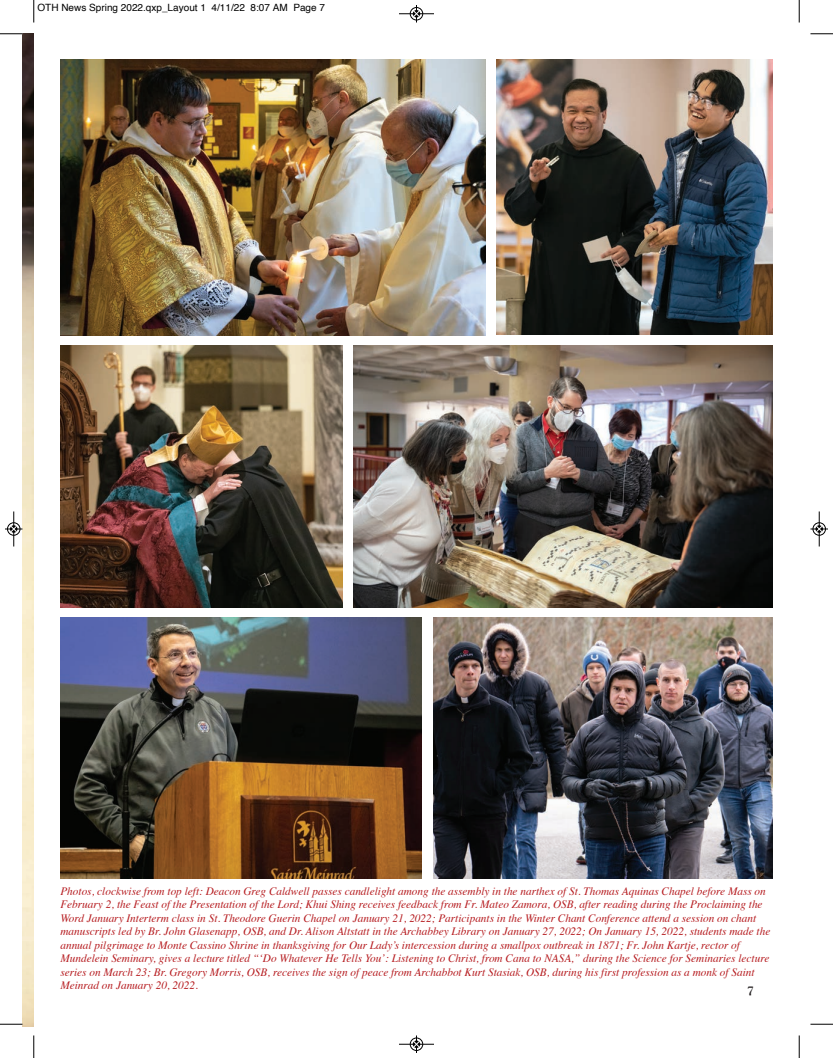
<style>
.page{position:relative;width:833px;height:1058px;background:#fff}
.page>*{position:absolute;margin:0;border:0;box-sizing:border-box;transform-origin:0 0}
.t1{font:700 12.5px "Goudy";color:#231f20}
.t2{font:italic 11.25px/13.5px "Times";color:#b61c20}
.t3{font:10px "Helvetica";color:#000}
</style>
<div class="page">
<img style="left:22px;top:34px;width:12px;height:992px">
<img style="left:60px;top:60px;width:425px;height:275px">
<img style="left:60px;top:346px;width:283px;height:261px">
<img style="left:354px;top:346px;width:418px;height:261px">
<img style="left:496px;top:60px;width:276px;height:275px">
<img style="left:433px;top:617px;width:339px;height:261px">
<img style="left:60px;top:617px;width:362px;height:261px">
<svg style="left:33px;top:0;width:2px;height:22px"></svg>
<svg style="left:0;top:33px;width:22px;height:2px"></svg>
<svg style="left:798px;top:0;width:2px;height:22px"></svg>
<svg style="left:810px;top:33px;width:22px;height:2px"></svg>
<svg style="left:33px;top:1035px;width:2px;height:23px"></svg>
<svg style="left:0;top:1023px;width:22px;height:2px"></svg>
<svg style="left:798px;top:1035px;width:2px;height:23px"></svg>
<svg style="left:810px;top:1023px;width:22px;height:2px"></svg>
<hr style="left:399px;top:14px;width:35px;height:1px;background:#000">
<div style="left:410px;top:7px;width:13px;height:13px;border:1px solid #000;border-radius:50%"></div>
<svg style="left:413px;top:5px;width:6px;height:18px"></svg>
<hr style="left:399px;top:1044px;width:35px;height:1px;background:#000">
<div style="left:410px;top:1037px;width:13px;height:13px;border:1px solid #000;border-radius:50%"></div>
<svg style="left:413px;top:1035px;width:6px;height:17px"></svg>
<hr style="left:14px;top:511px;width:1px;height:35px;background:#000">
<div style="left:7px;top:522px;width:13px;height:13px;border:1px solid #000;border-radius:50%"></div>
<svg style="left:5px;top:526px;width:17px;height:6px"></svg>
<hr style="left:819px;top:511px;width:1px;height:35px;background:#000">
<div style="left:812px;top:522px;width:13px;height:13px;border:1px solid #000;border-radius:50%"></div>
<svg style="left:810px;top:526px;width:18px;height:6px"></svg>
<p class="t3" style="left:38px;top:4px;width:289px">OTH News Spring 2022.qxp_Layout 1 4/11/22 8:07 AM Page 7</p>
<p class="t2" style="left:60px;top:885px;width:711px">Photos, clockwise from top left: Deacon Greg Caldwell passes candlelight among the assembly in the narthex of St. Thomas Aquinas Chapel before Mass on February 2, the Feast of the Presentation of the Lord; Khui Shing receives feedback from Fr. Mateo Zamora, OSB, after reading during the Proclaiming the Word January Interterm class in St. Theodore Guerin Chapel on January 21, 2022; Participants in the Winter Chant Conference attend a session on chant manuscripts led by Br. John Glasenapp, OSB, and Dr. Alison Altstatt in the Archabbey Library on January 27, 2022; On January 15, 2022, students made the annual pilgrimage to Monte Cassino Shrine in thanksgiving for Our Lady’s intercession during a smallpox outbreak in 1871; Fr. John Kartje, rector of Mundelein Seminary, gives a lecture titled “‘Do Whatever He Tells You’: Listening to Christ, from Cana to NASA,” during the Science for Seminaries lecture series on March 23; Br. Gregory Morris, OSB, receives the sign of peace from Archabbot Kurt Stasiak, OSB, during his first profession as a monk of Saint Meinrad on January 20, 2022.</p>
<p class="t1" style="left:747px;top:986px;width:8px">7</p>
</div>
